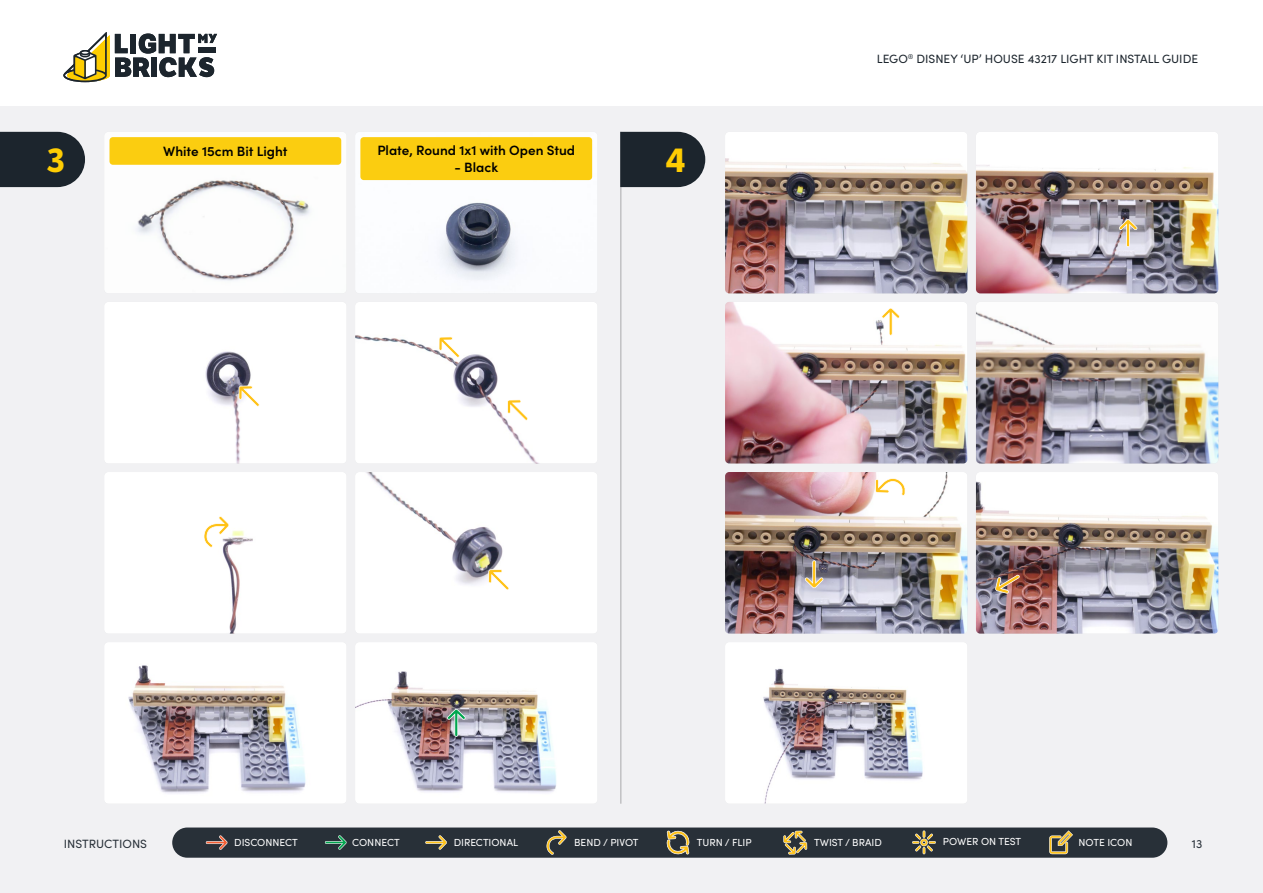
<style>
.page{position:relative;width:1263px;height:893px;background:#fff}
.page>*{position:absolute;margin:0;border:0;box-sizing:border-box;transform-origin:0 0}
.t1{font:700 33px "LFT Etica";color:#ffcd03}
.t2{font:600 13.5px "Sofia Pro";color:#000}
.t3{font:12px "Sofia Pro";color:#1c252d}
.t4{font:12px "Sofia Pro";color:#283038}
.t5{font:10.2px "Sofia Pro";color:#fff}
</style>
<div class="page">
<div style="left:0;top:106px;width:1263px;height:787px;background:#f1f1f3"></div>
<hr style="left:621px;top:132px;width:1px;height:672px;background:#000">
<div style="left:172px;top:827px;width:995px;height:31px;background:#283038;border-radius:15px"></div>
<svg style="left:783px;top:831px;width:24px;height:23px"></svg>
<svg style="left:206px;top:835px;width:22px;height:15px"></svg>
<svg style="left:325px;top:835px;width:22px;height:15px"></svg>
<svg style="left:425px;top:835px;width:22px;height:15px"></svg>
<svg style="left:546px;top:830px;width:21px;height:25px"></svg>
<svg style="left:1049px;top:830px;width:24px;height:24px"></svg>
<svg style="left:912px;top:830px;width:24px;height:24px"></svg>
<svg style="left:666px;top:830px;width:24px;height:25px"></svg>
<svg style="left:63px;top:32px;width:154px;height:50px"></svg>
<svg style="left:0;top:132px;width:85px;height:55px;background:#2a333a"></svg>
<img style="left:976px;top:132px;width:242px;height:161px">
<img style="left:725px;top:132px;width:242px;height:161px">
<div style="left:355px;top:302px;width:242px;height:161px;background:#fff"></div>
<img style="left:976px;top:302px;width:242px;height:161px">
<img style="left:355px;top:472px;width:242px;height:161px">
<img style="left:976px;top:472px;width:242px;height:162px">
<img style="left:355px;top:643px;width:242px;height:160px">
<div style="left:105px;top:472px;width:241px;height:162px;background:#fff"></div>
<img style="left:725px;top:472px;width:242px;height:162px">
<div style="left:105px;top:302px;width:241px;height:161px;background:#fff"></div>
<img style="left:725px;top:302px;width:242px;height:161px">
<img style="left:105px;top:643px;width:241px;height:160px">
<img style="left:725px;top:643px;width:242px;height:161px">
<img style="left:105px;top:132px;width:241px;height:161px">
<div style="left:109px;top:137px;width:232px;height:28px;background:#fbcd10;border-radius:3px"></div>
<img style="left:356px;top:132px;width:241px;height:161px">
<div style="left:360px;top:137px;width:232px;height:43px;background:#fbcd10;border-radius:3px"></div>
<svg style="left:239px;top:386px;width:21px;height:21px"></svg>
<svg style="left:507px;top:399px;width:21px;height:22px"></svg>
<svg style="left:439px;top:337px;width:21px;height:21px"></svg>
<svg style="left:204px;top:516px;width:26px;height:32px"></svg>
<svg style="left:488px;top:569px;width:21px;height:21px"></svg>
<svg style="left:447px;top:709px;width:19px;height:28px"></svg>
<svg style="left:620px;top:132px;width:85px;height:55px;background:#2a323a"></svg>
<svg style="left:1119px;top:219px;width:18px;height:28px"></svg>
<svg style="left:881px;top:307px;width:19px;height:29px"></svg>
<svg style="left:805px;top:560px;width:18px;height:28px"></svg>
<svg style="left:875px;top:478px;width:32px;height:18px"></svg>
<svg style="left:995px;top:574px;width:25px;height:20px"></svg>
<h1 class="t1" style="left:47px;top:140px;width:20px">3</h1>
<h2 class="t2" style="left:163px;top:141px;width:126px">White 15cm Bit Light</h2>
<h2 class="t2" style="left:377px;top:140px;width:199px">Plate, Round 1x1 with Open Stud</h2>
<h2 class="t2" style="left:455px;top:157px;width:45px">- Black</h2>
<h1 class="t1" style="left:665px;top:140px;width:21px">4</h1>
<p class="t3" style="left:877px;top:50px;width:323px">LEGO<sup>®</sup> DISNEY ‘UP’ HOUSE 43217 LIGHT KIT INSTALL GUIDE</p>
<p class="t4" style="left:64px;top:835px;width:85px">INSTRUCTIONS</p>
<p class="t5" style="left:234px;top:835px;width:65px">DISCONNECT</p>
<p class="t5" style="left:352px;top:835px;width:49px">CONNECT</p>
<p class="t5" style="left:454px;top:835px;width:66px">DIRECTIONAL</p>
<p class="t5" style="left:574px;top:835px;width:66px">BEND / PIVOT</p>
<p class="t5" style="left:697px;top:835px;width:56px">TURN / FLIP</p>
<p class="t5" style="left:814px;top:835px;width:69px">TWIST / BRAID</p>
<p class="t5" style="left:943px;top:834px;width:80px">POWER ON TEST</p>
<p class="t5" style="left:1078px;top:835px;width:55px">NOTE ICON</p>
<p class="t4" style="left:1192px;top:835px;width:12px">13</p>
</div>
